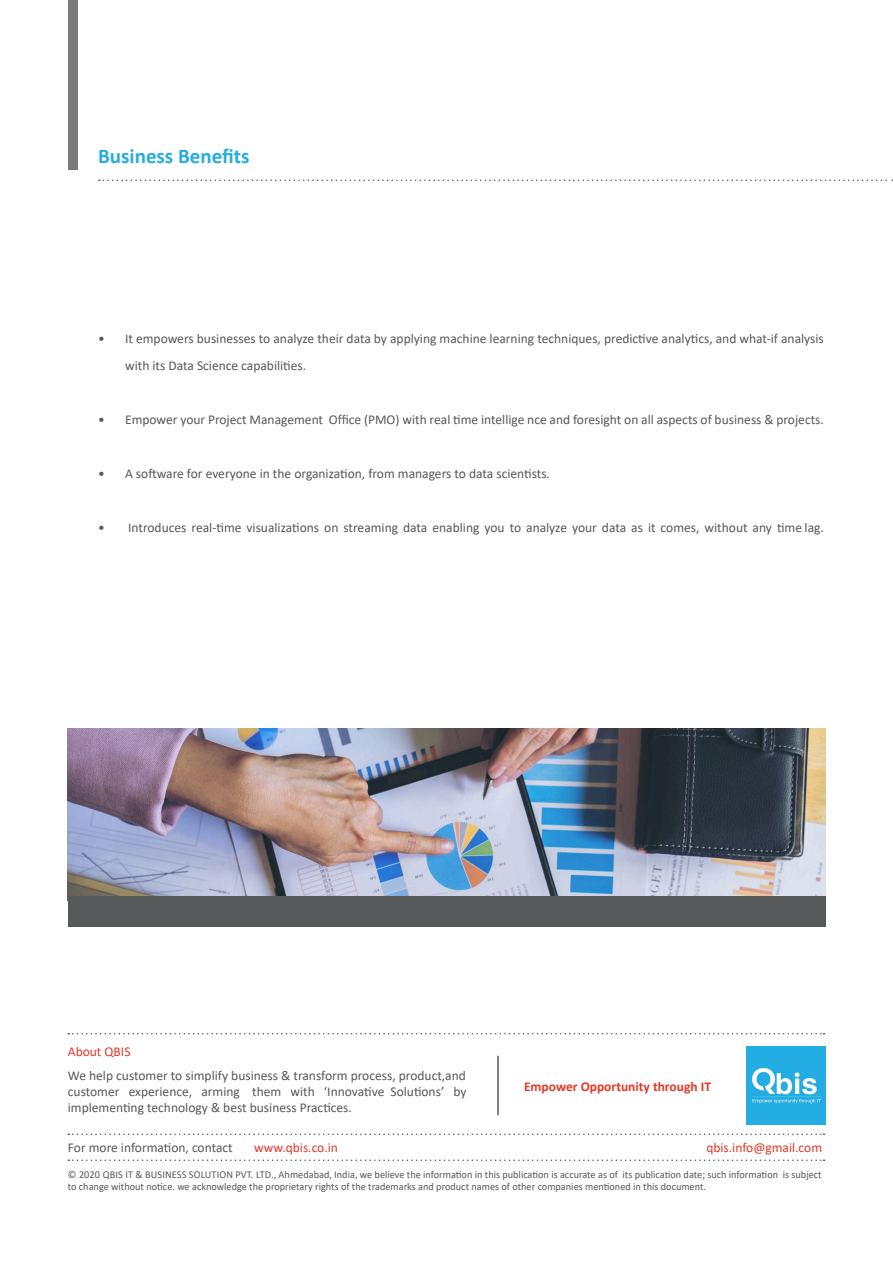
<style>
.page{position:relative;width:893px;height:1263px;background:#fff}
.page>*{position:absolute;margin:0;border:0;box-sizing:border-box;transform-origin:0 0}
.t1{font:700 21px "Calibri";color:#24ade3}
.t2{font:13.5px/16.2px "Calibri";color:#57585b}
.t3{font:13.5px "Calibri";color:#e73727}
.t4{font:700 13.5px "Calibri";color:#e73727}
.t5{font:10.5px/12px "Calibri";color:#57585b}
</style>
<div class="page">
<div style="left:68px;top:0;width:10px;height:170px;background:#79797c"></div>
<svg style="left:99px;top:180px;width:794px;height:1px"></svg>
<img style="left:68px;top:728px;width:757px;height:168px">
<div style="left:68px;top:896px;width:757px;height:30px;background:#57585a"></div>
<img style="left:747px;top:1046px;width:78px;height:79px">
<hr style="left:497px;top:1056px;width:2px;height:59px;background:#57585a">
<svg style="left:68px;top:1033px;width:757px;height:1px"></svg>
<svg style="left:68px;top:1133px;width:757px;height:2px"></svg>
<svg style="left:68px;top:1159px;width:757px;height:2px"></svg>
<p class="t1" style="left:98px;top:141px;width:153px">Business Benefits</p>
<p class="t2" style="left:125px;top:325px;width:700px;line-height:27px;text-indent:-27px">• It empowers businesses to analyze their data by applying machine learning techniques, predictive analytics, and what-if analysis with its Data Science capabilities.</p>
<p class="t2" style="left:98px;top:411px;width:727px">• Empower your Project Management Office (PMO) with real time intellige nce and foresight on all aspects of business &amp; projects.</p>
<p class="t2" style="left:98px;top:465px;width:453px">• A software for everyone in the organization, from managers to data scientists.</p>
<p class="t2" style="left:98px;top:519px;width:727px">• Introduces real-time visualizations on streaming data enabling you to analyze your data as it comes, without any time lag.</p>
<p class="t3" style="left:68px;top:1042px;width:64px">About QBIS</p>
<p class="t2" style="left:68px;top:1067px;width:400px;text-align:justify">We help customer to simplify business &amp; transform process, product,and customer experience, arming them with ‘Innovative Solutions’ by implementing technology &amp; best business Practices.</p>
<p class="t4" style="left:524px;top:1076px;width:188px">Empower Opportunity through IT</p>
<p class="t2" style="left:68px;top:1139px;width:166px">For more information, contact</p>
<p class="t3" style="left:254px;top:1138px;width:85px">www.qbis.co.in</p>
<p class="t3" style="left:706px;top:1138px;width:117px">qbis.info@gmail.com</p>
<p class="t5" style="left:68px;top:1168px;width:755px">© 2020 QBIS IT &amp; BUSINESS SOLUTION PVT. LTD., Ahmedabad, India, we believe the information in this publication is accurate as of its publication date; such information is subject to change without notice. we acknowledge the proprietary rights of the trademarks and product names of other companies mentioned in this document.</p>
</div>
